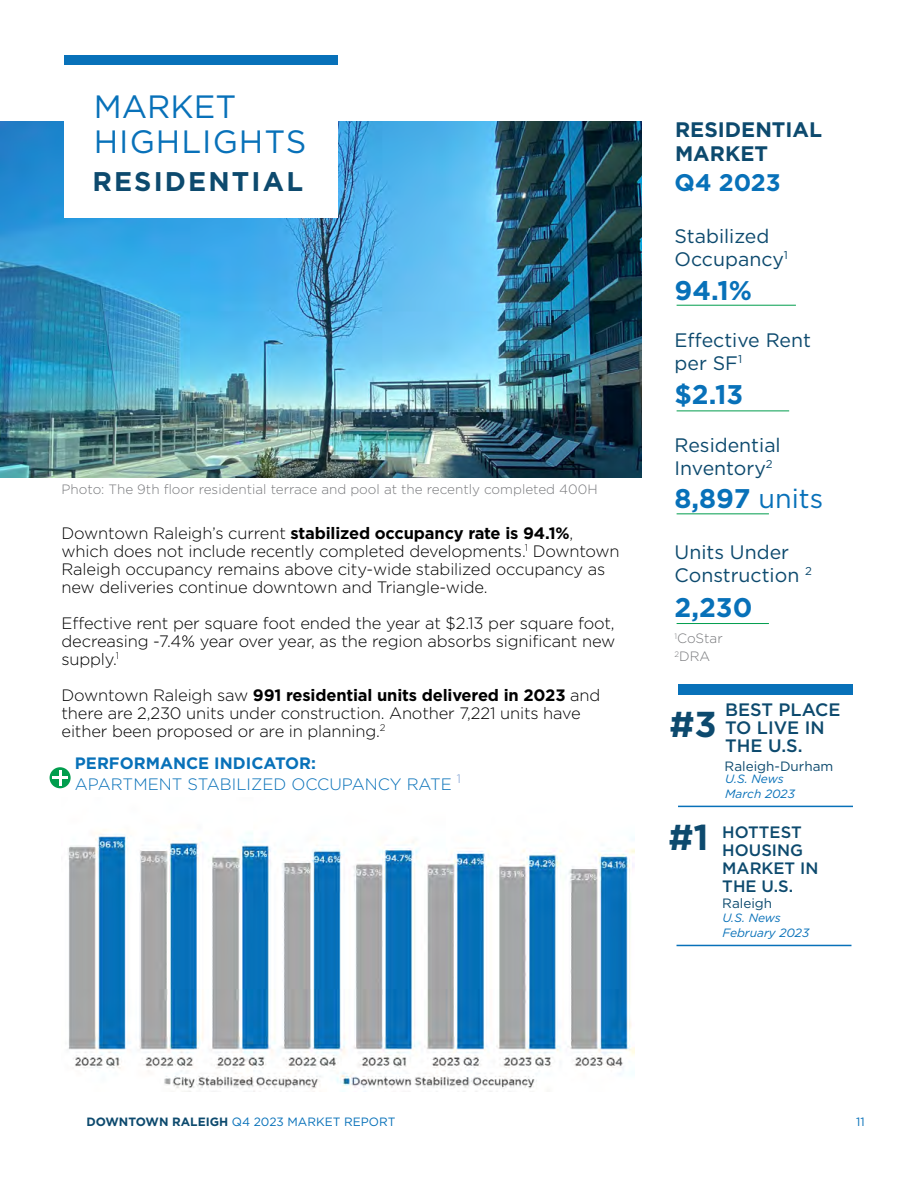
<style>
.page{position:relative;width:918px;height:1188px;background:#fff}
.page>*{position:absolute;margin:0;border:0;box-sizing:border-box;transform-origin:0 0}
.t1{font:700 36px "Gotham";color:#0d4a6e}
.t2{font:32.25px/34.5px "Gotham";letter-spacing:.03em;color:#0871b9}
.t3{font:700 27px "Gotham";color:#0871b9}
.t4{font:700 27px "Gotham";letter-spacing:.08em;color:#0d4a6e}
.t5{font:700 24px "Gotham";color:#0871b9}
.t6{font:700 21px/24px "Gotham";color:#0d4a6e}
.t7{font:19.5px/22.5px "Gotham";color:#0d4a6e}
.t8{font:500 18px/18px "Gotham";color:#0d4a6e}
.t9{font:300 16.5px/18px "Gotham";letter-spacing:-.01em;color:#000}
.t10{font:300 16.5px/21px "Gotham";color:#0871b9}
.t11{font:500 16.5px/18px "Gotham";color:#0d4a6e}
.t12{font:300 13.5px/18px "Gotham";color:#77787b}
.t13{font:13.5px "Gotham";color:#0d4a6e}
.t14{font:italic 12px/15px "Gotham";color:#0871b9}
.t15{font:12px "Gotham";color:#0871b9}
.s1{font-weight:700}
.s2{font-weight:400}
.s3{font-weight:700;color:#0d4a6e}
</style>
<div class="page">
<img style="left:0;top:122px;width:642px;height:355px">
<div style="left:64px;top:55px;width:274px;height:11px;background:#0871b9"></div>
<div style="left:64px;top:66px;width:274px;height:152px;background:#fff"></div>
<div style="left:678px;top:684px;width:175px;height:11px;background:#0871b9"></div>
<hr style="left:677px;top:305px;width:119px;height:1px;background:#009d4d">
<hr style="left:677px;top:411px;width:112px;height:1px;background:#009d4d">
<hr style="left:677px;top:945px;width:174px;height:1px;background:#0871b9">
<hr style="left:677px;top:623px;width:92px;height:1px;background:#009d4d">
<hr style="left:678px;top:806px;width:175px;height:1px;background:#0871b9">
<hr style="left:677px;top:513px;width:92px;height:1px;background:#009d4d">
<svg style="left:50px;top:767px;width:21px;height:21px"></svg>
<svg style="left:52px;top:770px;width:16px;height:15px"></svg>
<img style="left:68px;top:830px;width:567px;height:260px">
<h2 class="t2" style="left:94px;top:89px;width:214px">MARKET<br>HIGHLIGHTS</h2>
<h3 class="t4" style="left:92px;top:163px;width:212px">RESIDENTIAL</h3>
<p class="t12" style="left:62px;top:480px;width:538px">Photo: The 9th floor residential terrace and pool at the recently completed 400H</p>
<p class="t9" style="left:62px;top:523px;width:560px">Downtown Raleigh’s current <span class="s1">stabilized occupancy rate is 94.1%</span>, which does not include recently completed developments.<sup>1</sup> Downtown Raleigh occupancy remains above city-wide stabilized occupancy as new deliveries continue downtown and Triangle-wide.</p>
<p class="t9" style="left:62px;top:613px;width:555px;text-align:justify">Effective rent per square foot ended the year at $2.13 per square foot, decreasing -7.4% year over year, as the region absorbs significant new supply.<sup>1</sup></p>
<p class="t9" style="left:62px;top:685px;width:540px">Downtown Raleigh saw <span class="s1">991 residential units delivered in 2023</span> and there are 2,230 units under construction. Another 7,221 units have either been proposed or are in planning.<sup>2</sup></p>
<p class="t10" style="left:75px;top:752px;width:388px"><span class="s1">PERFORMANCE INDICATOR:<br></span>APARTMENT STABILIZED OCCUPANCY RATE <sup>1</sup></p>
<p class="t6" style="left:675px;top:117px;width:149px">RESIDENTIAL<br>MARKET</p>
<h3 class="t5" style="left:675px;top:167px;width:108px">Q4 2023</h3>
<p class="t7" style="left:675px;top:224px;width:115px">Stabilized<br>Occupancy<sup>1</sup></p>
<h3 class="t3" style="left:675px;top:272px;width:79px">94.1%</h3>
<p class="t7" style="left:675px;top:328px;width:138px">Effective Rent per SF<sup>1</sup></p>
<h3 class="t3" style="left:675px;top:376px;width:70px">$2.13</h3>
<p class="t7" style="left:675px;top:434px;width:108px">Residential<br>Inventory<sup>2</sup></p>
<h3 class="t3" style="left:675px;top:480px;width:150px">8,897 <span class="s2">units</span></h3>
<p class="t7" style="left:675px;top:541px;width:139px">Units Under<br>Construction <sup>2</sup></p>
<h3 class="t3" style="left:675px;top:590px;width:79px">2,230</h3>
<p class="t12" style="left:675px;top:629px;width:50px"><sup>1</sup>CoStar<br><sup>2</sup>DRA</p>
<h1 class="t1" style="left:669px;top:701px;width:49px">#3</h1>
<p class="t8" style="left:725px;top:700px;width:117px">BEST PLACE<br>TO LIVE IN<br>THE U.S.</p>
<p class="t13" style="left:725px;top:757px;width:110px">Raleigh-Durham</p>
<p class="t14" style="left:725px;top:771px;width:71px">U.S. News<br>March 2023</p>
<h1 class="t1" style="left:668px;top:814px;width:42px">#1</h1>
<p class="t11" style="left:722px;top:822px;width:98px">HOTTEST<br>HOUSING<br>MARKET IN<br>THE U.S.</p>
<p class="t13" style="left:722px;top:894px;width:51px">Raleigh</p>
<p class="t14" style="left:722px;top:910px;width:89px">U.S. News<br>February 2023</p>
<p class="t15" style="left:86px;top:1114px;width:311px"><span class="s3">DOWNTOWN RALEIGH</span> Q4 2023 MARKET REPORT</p>
<p class="t15" style="left:856px;top:1114px;width:10px">11</p>
</div>
